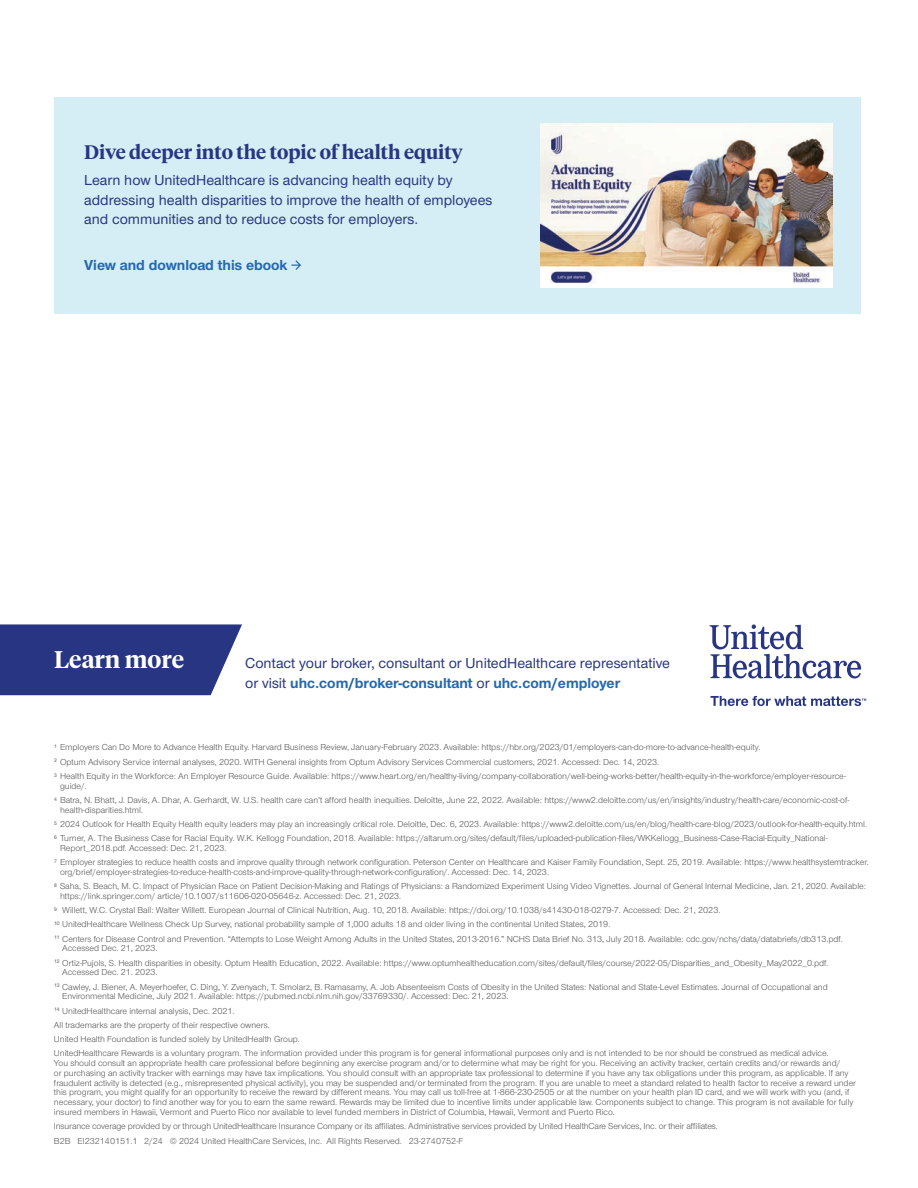
<style>
.page{position:relative;width:918px;height:1188px;background:#fff}
.page>*{position:absolute;margin:0;border:0;box-sizing:border-box;transform-origin:0 0}
.t1{font:600 24px "UHC Serif Headline";color:#fff}
.t2{font:600 19.5px "UHC Serif Headline";color:#283582}
.t3{font:500 15px/19.5px "UHC Sans";color:#283582}
.t4{font:700 15px "UHC Sans";color:#2468ae}
.t5{font:9px/14.2px "UHC Sans";color:#57585a}
.s1{font-weight:700;color:#2468ae}
</style>
<div class="page">
<div style="left:54px;top:97px;width:807px;height:216px;background:#d5eef5"></div>
<svg style="left:291px;top:260px;width:10px;height:10px"></svg>
<img style="left:540px;top:123px;width:292px;height:164px">
<svg style="left:0;top:624px;width:242px;height:71px;background:#36428a"></svg>
<svg style="left:710px;top:624px;width:151px;height:54px"></svg>
<svg style="left:711px;top:696px;width:155px;height:10px"></svg>
<h2 class="t2" style="left:84px;top:139px;width:380px">Dive deeper into the topic of health equity</h2>
<h3 class="t3" style="left:84px;top:170px;width:410px">Learn how UnitedHealthcare is advancing health equity by addressing health disparities to improve the health of employees and communities and to reduce costs for employers.</h3>
<h3 class="t4" style="left:84px;top:255px;width:205px">View and download this ebook</h3>
<h1 class="t1" style="left:54px;top:643px;width:132px">Learn more</h1>
<h3 class="t3" style="left:245px;top:653px;width:426px">Contact your broker, consultant or UnitedHealthcare representative or visit <span class="s1">uhc.com/broker-consultant</span> or <span class="s1">uhc.com/employer</span></h3>
<p class="t5" style="left:54px;top:740px;width:794px"><sup>1</sup> Employers Can Do More to Advance Health Equity. Harvard Business Review, January-February 2023. Available: https://hbr.org/2023/01/employers-can-do-more-to-advance-health-equity.<br><sup>2</sup> Optum Advisory Service internal analyses, 2020. WITH General insights from Optum Advisory Services Commercial customers, 2021. Accessed: Dec. 14, 2023.<br><sup>3</sup> Health Equity in the Workforce: An Employer Resource Guide. Available: https://www.heart.org/en/healthy-living/company-collaboration/well-being-works-better/health-equity-in-the-workforce/employer-resource-</p>
<p class="t5" style="left:54px;top:778px;width:797px;text-indent:6px">guide/.<br><sup>4</sup> Batra, N. Bhatt, J. Davis, A. Dhar, A. Gerhardt, W. U.S. health care can’t afford health inequities. Deloitte, June 22, 2022. Available: https://www2.deloitte.com/us/en/insights/industry/health-care/economic-cost-of-</p>
<p class="t5" style="left:54px;top:802px;width:815px;text-indent:6px">health-disparities.html.<br><sup>5</sup> 2024 Outlook for Health Equity Health equity leaders may play an increasingly critical role. Deloitte, Dec. 6, 2023. Available: https://www2.deloitte.com/us/en/blog/health-care-blog/2023/outlook-for-health-equity.html.<br><sup>6</sup> Turner, A. The Business Case for Racial Equity. W.K. Kellogg Foundation, 2018. Available: https://altarum.org/sites/default/files/uploaded-publication-files/WKKellogg_Business-Case-Racial-Equity_National-</p>
<p class="t5" style="left:54px;top:840px;width:816px;text-indent:6px">Report_2018.pdf. Accessed: Dec. 21, 2023.<br><sup>7</sup> Employer strategies to reduce health costs and improve quality through network configuration. Peterson Center on Healthcare and Kaiser Family Foundation, Sept. 25, 2019. Available: https://www.healthsystemtracker.</p>
<p class="t5" style="left:54px;top:864px;width:814px;text-indent:6px">org/brief/employer-strategies-to-reduce-health-costs-and-improve-quality-through-network-configuration/. Accessed: Dec. 14, 2023.<br><sup>8</sup> Saha, S. Beach, M. C. Impact of Physician Race on Patient Decision-Making and Ratings of Physicians: a Randomized Experiment Using Video Vignettes. Journal of General Internal Medicine, Jan. 21, 2020. Available:</p>
<p class="t5" style="left:54px;top:888px;width:790px;text-indent:6px">https://link.springer.com/ article/10.1007/s11606-020-05646-z. Accessed: Dec. 21, 2023.<br><sup>9</sup> Willett, W.C. Crystal Ball: Walter Willett. European Journal of Clinical Nutrition, Aug. 10, 2018. Available: https://doi.org/10.1038/s41430-018-0279-7. Accessed: Dec. 21, 2023.<br><sup>10</sup> UnitedHealthcare Wellness Check Up Survey, national probability sample of 1,000 adults 18 and older living in the continental United States, 2019.<br><sup>11</sup> Centers for Disease Control and Prevention. “Attempts to Lose Weight Among Adults in the United States, 2013-2016.” NCHS Data Brief No. 313, July 2018. Available: cdc.gov/nchs/data/databriefs/db313.pdf.</p>
<p class="t5" style="left:54px;top:941px;width:776px;text-indent:8px">Accessed Dec. 21, 2023.<br><sup>12</sup> Ortiz-Pujols, S. Health disparities in obesity. Optum Health Education, 2022. Available: https://www.optumhealtheducation.com/sites/default/files/course/2022-05/Disparities_and_Obesity_May2022_0.pdf.</p>
<p class="t5" style="left:54px;top:965px;width:775px;text-indent:8px">Accessed Dec. 21. 2023.<br><sup>13</sup> Cawley, J. Biener, A. Meyerhoefer, C. Ding, Y. Zvenyach, T. Smolarz, B. Ramasamy, A. Job Absenteeism Costs of Obesity in the United States: National and State-Level Estimates. Journal of Occupational and</p>
<p class="t5" style="left:54px;top:989px;width:776px;text-indent:8px">Environmental Medicine, July 2021. Available: https://pubmed.ncbi.nlm.nih.gov/33769330/. Accessed: Dec. 21, 2023.<br><sup>14</sup> UnitedHealthcare internal analysis, Dec. 2021.<br>All trademarks are the property of their respective owners.<br>United Health Foundation is funded solely by UnitedHealth Group.<br>UnitedHealthcare Rewards is a voluntary program. The information provided under this program is for general informational purposes only and is not intended to be nor should be construed as medical advice.</p>
<p class="t5" style="left:54px;top:1058px;width:804px;line-height:9.8px">You should consult an appropriate health care professional before beginning any exercise program and/or to determine what may be right for you. Receiving an activity tracker, certain credits and/or rewards and/<br>or purchasing an activity tracker with earnings may have tax implications. You should consult with an appropriate tax professional to determine if you have any tax obligations under this program, as applicable. If any fraudulent activity is detected (e.g., misrepresented physical activity), you may be suspended and/or terminated from the program. If you are unable to meet a standard related to health factor to receive a reward under this program, you might qualify for an opportunity to receive the reward by different means. You may call us toll-free at 1-866-230-2505 or at the number on your health plan ID card, and we will work with you (and, if necessary, your doctor) to find another way for you to earn the same reward. Rewards may be limited due to incentive limits under applicable law. Components subject to change. This program is not available for fully insured members in Hawaii, Vermont and Puerto Rico nor available to level funded members in District of Columbia, Hawaii, Vermont and Puerto Rico.</p>
<p class="t5" style="left:54px;top:1118px;width:665px;line-height:15.3px">Insurance coverage provided by or through UnitedHealthcare Insurance Company or its affiliates. Administrative services provided by United HealthCare Services, Inc. or their affiliates.<br>B2B EI232140151.1 2/24 © 2024 United HealthCare Services, Inc. All Rights Reserved. 23-2740752-F</p>
</div>
